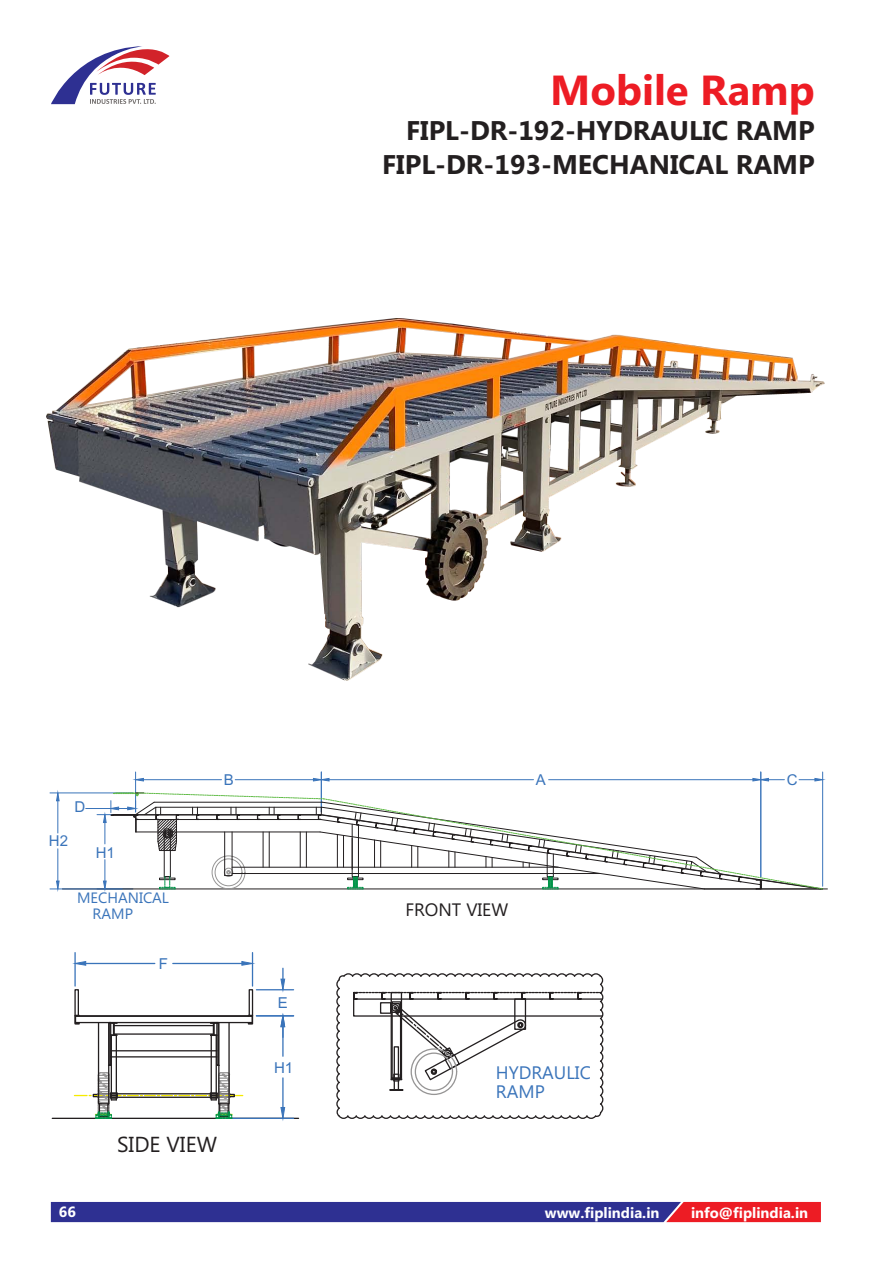
<style>
.page{position:relative;width:893px;height:1263px;background:#fff}
.page>*{position:absolute;margin:0;border:0;box-sizing:border-box;transform-origin:0 0}
.t1{font:700 42px "Microsoft Phags Pa";color:#ed1c24}
.t2{font:700 27px/34.3px "Microsoft Tai Le";color:#231f20;text-align:right}
.t3{font:21.75px "Microsoft Phags Pa";color:#231f20}
.t4{font:18.15px/19.5px "Microsoft Phags Pa";color:#3a74ba}
.t5{font:18px "Microsoft Phags Pa";color:#231f20}
.t6{font:15px/15.8px "Microsoft Phags Pa";color:#3a74ba}
.t7{font:15px "Arial";color:#3a74ba}
.t8{font:700 14.85px "Microsoft Phags Pa";color:#fff}
</style>
<div class="page">
<img style="left:47px;top:318px;width:778px;height:363px">
<svg style="left:51px;top:46px;width:118px;height:58px"></svg>
<svg style="left:336px;top:973px;width:268px;height:146px"></svg>
<hr style="left:329px;top:779px;width:204px;height:1px;background:#3a74ba">
<hr style="left:549px;top:779px;width:204px;height:1px;background:#3a74ba">
<hr style="left:62px;top:888px;width:765px;height:1px;background:#231f20">
<hr style="left:50px;top:888px;width:72px;height:1px;background:#3a74ba">
<hr style="left:50px;top:792px;width:83px;height:1px;background:#3a74ba">
<hr style="left:822px;top:772px;width:1px;height:114px;background:#3a74ba">
<hr style="left:760px;top:772px;width:1px;height:105px;background:#3a74ba">
<svg style="left:799px;top:778px;width:24px;height:3px"></svg>
<svg style="left:753px;top:778px;width:31px;height:3px"></svg>
<hr style="left:321px;top:772px;width:1px;height:40px;background:#3a74ba">
<hr style="left:135px;top:772px;width:1px;height:40px;background:#3a74ba">
<hr style="left:235px;top:779px;width:78px;height:1px;background:#3a74ba">
<hr style="left:143px;top:779px;width:79px;height:1px;background:#3a74ba">
<svg style="left:313px;top:778px;width:16px;height:3px"></svg>
<svg style="left:135px;top:778px;width:8px;height:3px"></svg>
<hr style="left:52px;top:1118px;width:43px;height:1px;background:#231f20">
<hr style="left:232px;top:1118px;width:67px;height:1px;background:#231f20">
<div style="left:74px;top:989px;width:5px;height:27px;border:1px solid #231f20"></div>
<div style="left:249px;top:989px;width:4px;height:27px;border:1px solid #231f20"></div>
<hr style="left:74px;top:953px;width:2px;height:33px;background:#3a74ba">
<hr style="left:252px;top:953px;width:1px;height:33px;background:#3a74ba">
<hr style="left:86px;top:963px;width:69px;height:1px;background:#3a74ba">
<hr style="left:173px;top:963px;width:69px;height:1px;background:#3a74ba">
<svg style="left:75px;top:961px;width:11px;height:4px"></svg>
<svg style="left:242px;top:961px;width:10px;height:4px"></svg>
<hr style="left:256px;top:989px;width:38px;height:1px;background:#3a74ba">
<svg style="left:281px;top:968px;width:4px;height:22px"></svg>
<hr style="left:256px;top:1015px;width:38px;height:1px;background:#3a74ba">
<hr style="left:231px;top:1118px;width:63px;height:1px;background:#3a74ba">
<hr style="left:282px;top:1027px;width:2px;height:29px;background:#3a74ba">
<hr style="left:282px;top:1078px;width:2px;height:29px;background:#3a74ba">
<svg style="left:281px;top:1016px;width:4px;height:21px"></svg>
<svg style="left:281px;top:1107px;width:4px;height:11px"></svg>
<svg style="left:74px;top:1014px;width:180px;height:105px"></svg>
<hr style="left:111px;top:1056px;width:106px;height:1px;background:#231f20">
<hr style="left:111px;top:1050px;width:106px;height:1px;background:#231f20">
<svg style="left:86px;top:792px;width:738px;height:98px"></svg>
<hr style="left:57px;top:849px;width:1px;height:32px;background:#3a74ba">
<hr style="left:57px;top:801px;width:1px;height:32px;background:#3a74ba">
<svg style="left:57px;top:881px;width:2px;height:8px"></svg>
<svg style="left:57px;top:793px;width:2px;height:8px"></svg>
<svg style="left:51px;top:1202px;width:770px;height:20px;background:#522c7d"></svg>
<h1 class="t1" style="left:550px;top:74px;width:266px">Mobile Ramp</h1>
<p class="t2" style="left:382px;top:115px;width:434px">FIPL-DR-192-HYDRAULIC RAMP<br>FIPL-DR-193-MECHANICAL RAMP</p>
<p class="t7" style="left:75px;top:801px;width:12px">D</p>
<p class="t7" style="left:49px;top:835px;width:21px">H2</p>
<p class="t7" style="left:96px;top:847px;width:21px">H1</p>
<p class="t6" style="left:93px;top:891px;width:78px;text-indent:-15px">MECHANICAL<br>RAMP</p>
<p class="t7" style="left:159px;top:958px;width:11px">F</p>
<p class="t7" style="left:536px;top:774px;width:12px">A</p>
<p class="t7" style="left:224px;top:774px;width:12px">B</p>
<p class="t7" style="left:787px;top:774px;width:12px">C</p>
<p class="t7" style="left:278px;top:997px;width:12px">E</p>
<p class="t5" style="left:405px;top:903px;width:104px">FRONT VIEW</p>
<p class="t3" style="left:117px;top:1136px;width:101px">SIDE VIEW</p>
<p class="t7" style="left:274px;top:1061px;width:21px">H1</p>
<p class="t4" style="left:496px;top:1064px;width:97px">HYDRAULIC<br>RAMP</p>
<p class="t8" style="left:59px;top:1206px;width:19px">66</p>
<p class="t8" style="left:545px;top:1207px;width:116px">www.fiplindia.in</p>
<p class="t8" style="left:691px;top:1207px;width:119px">info@fiplindia.in</p>
</div>
